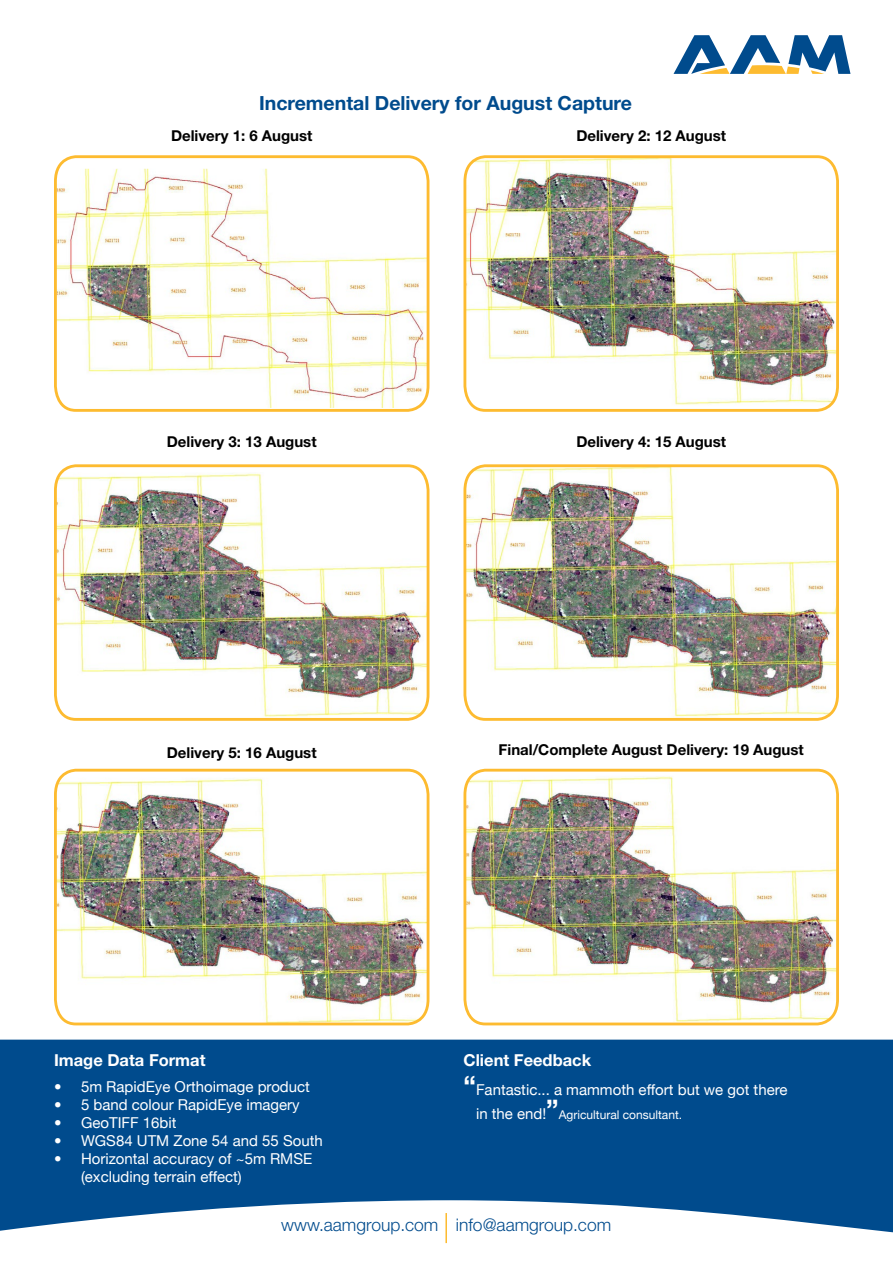
<style>
.page{position:relative;width:893px;height:1263px;background:#fff}
.page>*{position:absolute;margin:0;border:0;box-sizing:border-box;transform-origin:0 0}
.t1{font:700 19.5px "Helvetica Neue";color:#004b8d}
.t2{font:300 17.4px "Helvetica Neue";color:#004b8d}
.t3{font:700 16.5px "Helvetica Neue";color:#fff}
.t4{font:15px/24px "Helvetica Neue";color:#fff}
.t5{font:700 15px "Helvetica Neue";color:#000}
.t6{font:12px "Helvetica Neue";color:#fff}
.s1{font-weight:700;font-size:27px}
</style>
<div class="page">
<svg style="left:673px;top:35px;width:177px;height:39px"></svg>
<svg style="left:54px;top:155px;width:376px;height:257px"></svg>
<img style="left:463px;top:155px;width:376px;height:257px">
<img style="left:54px;top:464px;width:376px;height:257px">
<img style="left:463px;top:464px;width:376px;height:257px">
<div style="left:0;top:1040px;width:893px;height:160px;background:#004b8d"></div>
<svg style="left:0;top:1200px;width:893px;height:44px"></svg>
<hr style="left:445px;top:1213px;width:2px;height:30px;background:#fdbb30">
<img style="left:54px;top:768px;width:376px;height:258px">
<img style="left:463px;top:768px;width:376px;height:258px">
<h1 class="t1" style="left:259px;top:91px;width:375px">Incremental Delivery for August Capture</h1>
<p class="t5" style="left:576px;top:126px;width:151px">Delivery 2: 12 August</p>
<p class="t5" style="left:171px;top:126px;width:143px">Delivery 1: 6 August</p>
<p class="t5" style="left:167px;top:432px;width:151px">Delivery 3: 13 August</p>
<p class="t5" style="left:576px;top:432px;width:151px">Delivery 4: 15 August</p>
<p class="t5" style="left:167px;top:743px;width:151px">Delivery 5: 16 August</p>
<p class="t5" style="left:499px;top:741px;width:307px">Final/Complete August Delivery: 19 August</p>
<p class="t3" style="left:54px;top:1050px;width:153px">Image Data Format</p>
<p class="t4" style="left:54px;top:1074px;width:257px">• 5m RapidEye Orthoimage product</p>
<p class="t4" style="left:54px;top:1092px;width:247px">• 5 band colour RapidEye imagery</p>
<p class="t4" style="left:54px;top:1110px;width:124px">• GeoTIFF 16bit</p>
<p class="t4" style="left:54px;top:1128px;width:270px">• WGS84 UTM Zone 54 and 55 South</p>
<p class="t4" style="left:81px;top:1149px;width:233px;line-height:18px;text-indent:-27px">• Horizontal accuracy of ~5m RMSE (excluding terrain effect)</p>
<p class="t3" style="left:463px;top:1050px;width:129px">Client Feedback</p>
<p class="t4" style="left:476px;top:1077px;width:313px;text-indent:-13px"><span class="s1">“</span>Fantastic... a mammoth effort but we got there in the end!<span class="s1">”</span></p>
<p class="t6" style="left:559px;top:1107px;width:125px">Agricultural consultant.</p>
<p class="t2" style="left:281px;top:1214px;width:331px">www.aamgroup.com info@aamgroup.com</p>
</div>
